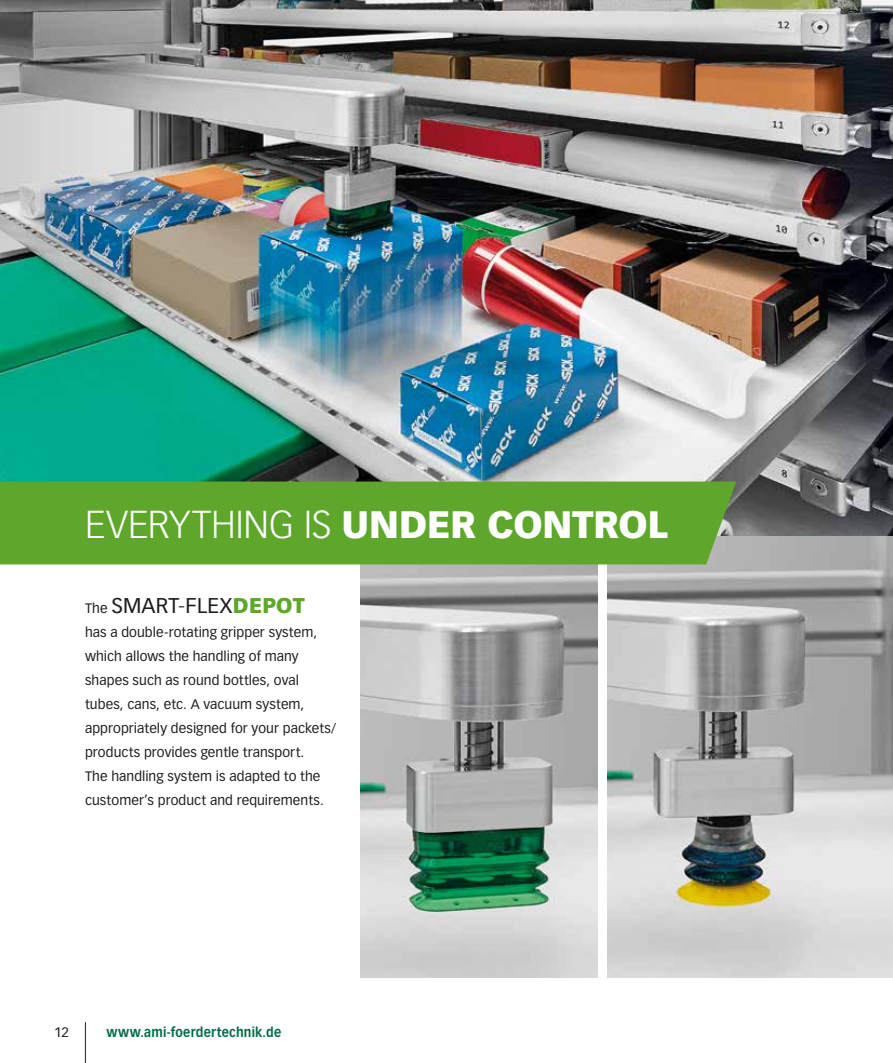
<style>
.page{position:relative;width:893px;height:1063px;background:#fff}
.page>*{position:absolute;margin:0;border:0;box-sizing:border-box;transform-origin:0 0}
.t1{font:300 38.25px "Vectora LT Std";letter-spacing:-.005em;color:#fff}
.t2{font:21px "Vectora LT Std";letter-spacing:.01em;color:#1d1d1b}
.t3{font:13.5px/24px "Vectora LT Std";letter-spacing:.005em;color:#1d1d1b}
.t4{font:700 13.5px "Vectora LT Std";letter-spacing:.015em;color:#006c43;scale:.9 1}
.s1{font-weight:900;font-size:37.5px}
.s2{font-size:13.5px}
.s3{color:#575756}
.s4{font-weight:900;color:#5ea72b}
</style>
<div class="page">
<img style="left:607px;top:535px;width:286px;height:443px">
<img style="left:360px;top:564px;width:237px;height:414px">
<img style="left:0;top:0;width:893px;height:535px">
<hr style="left:85px;top:1022px;width:1px;height:41px;background:#1d1d1b">
<div style="left:0;top:482px;width:736px;height:82px;background:#5ea72b"></div>
<h1 class="t1" style="left:85px;top:502px;width:584px">EVERYTHING IS <span class="s1">UNDER CONTROL</span></h1>
<h2 class="t2" style="left:85px;top:594px;width:221px"><span class="s2">The</span> SMART<span class="s3">-</span>FLEX<span class="s4">DEPOT</span></h2>
<p class="t3" style="left:85px;top:621px;width:252px">has a double-rotating gripper system, which allows the handling of many shapes such as round bottles, oval tubes, cans, etc. A vacuum system, appropriately designed for your packets/ products provides gentle transport.<br>The handling system is adapted to the customer’s product and requirements.</p>
<p class="t3" style="left:54px;top:1020px;width:16px">12</p>
<p class="t4" style="left:106px;top:1024px;width:196px">www.ami-foerdertechnik.de</p>
</div>
